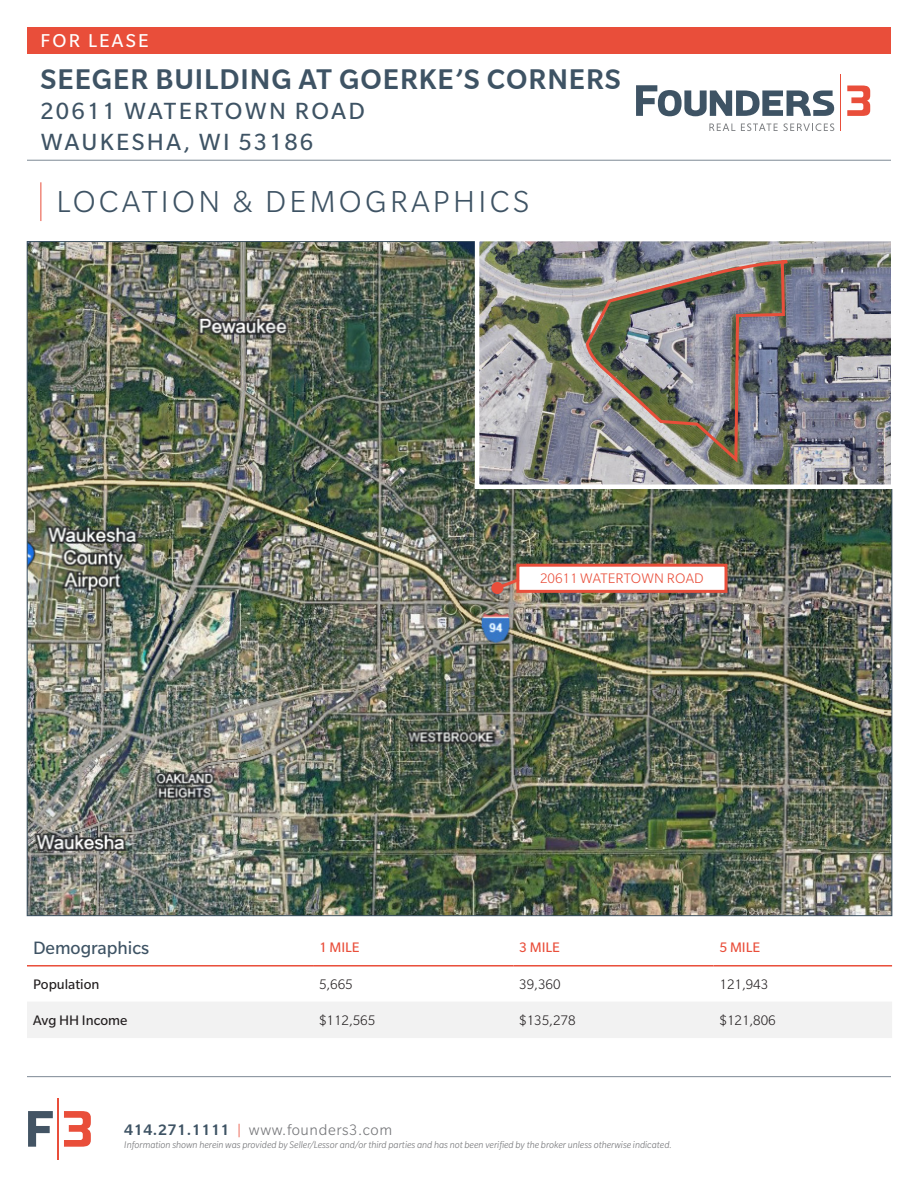
<style>
.page{position:relative;width:918px;height:1188px;background:#fff}
.page>*{position:absolute;margin:0;border:0;box-sizing:border-box;transform-origin:0 0}
.t1{font:300 33px "Slate Pro";letter-spacing:.1em;color:#3e5364}
.t2{font:500 30.75px "Slate Pro";letter-spacing:.03em;color:#3e5364}
.t3{font:25.5px/30.6px "Slate Pro";letter-spacing:.09em;color:#3e5364}
.t4{font:20.25px "Slate Pro";letter-spacing:.11em;color:#fff}
.t5{font:19.5px "Slate Pro";color:#3e5364}
.t6{font:300 16.5px "Slate Pro";letter-spacing:.035em;color:#757679}
.t7{font:300 15px "Slate Pro";color:#231f20}
.t8{font:15px "Slate Pro";color:#231f20}
.t9{font:300 15px "Slate Pro";letter-spacing:.01em;color:#e94e3a}
.t10{font:15px "Slate Pro";color:#e94e3a}
.t11{font:italic 300 10.5px "Slate Pro";color:#757679}
.s1{font-weight:500;color:#3e5364}
.s2{color:#e94e3a}
</style>
<div class="page">
<div style="left:27px;top:27px;width:864px;height:27px;background:#e94e3a"></div>
<hr style="left:840px;top:74px;width:1px;height:57px;background:#e94e3a">
<svg style="left:636px;top:85px;width:198px;height:31px"></svg>
<svg style="left:847px;top:86px;width:23px;height:30px"></svg>
<svg style="left:709px;top:124px;width:26px;height:7px"></svg>
<svg style="left:741px;top:123px;width:37px;height:8px"></svg>
<svg style="left:784px;top:123px;width:50px;height:8px"></svg>
<hr style="left:27px;top:160px;width:864px;height:1px;background:#7d8995">
<hr style="left:27px;top:1076px;width:864px;height:1px;background:#7d8995">
<hr style="left:58px;top:1098px;width:1px;height:62px;background:#e94e3a">
<svg style="left:28px;top:1111px;width:25px;height:36px"></svg>
<svg style="left:64px;top:1111px;width:27px;height:36px"></svg>
<div style="left:27px;top:1002px;width:865px;height:36px;background:#f2f2f2"></div>
<hr style="left:27px;top:965px;width:286px;height:2px;background:#e94e3a">
<hr style="left:313px;top:965px;width:200px;height:2px;background:#e94e3a">
<hr style="left:513px;top:965px;width:201px;height:2px;background:#e94e3a">
<hr style="left:714px;top:965px;width:178px;height:2px;background:#e94e3a">
<img style="left:29px;top:243px;width:861px;height:671px">
<img style="left:480px;top:242px;width:411px;height:242px">
<div style="left:475px;top:237px;width:421px;height:252px;border:4px solid #fff"></div>
<img style="left:584px;top:259px;width:208px;height:207px">
<div style="left:518px;top:565px;width:208px;height:26px;background:#fff"></div>
<div style="left:516px;top:564px;width:212px;height:29px;border:3px solid #e94e3a"></div>
<svg style="left:494px;top:576px;width:29px;height:16px"></svg>
<div style="left:491px;top:582px;width:12px;height:12px;background:#e94e3a;border-radius:50%"></div>
<hr style="left:40px;top:182px;width:1px;height:39px;background:#e94e3a">
<h3 class="t4" style="left:41px;top:30px;width:110px">FOR LEASE</h3>
<h2 class="t2" style="left:41px;top:60px;width:582px">SEEGER BUILDING AT GOERKE’S CORNERS</h2>
<h3 class="t3" style="left:41px;top:96px;width:326px">20611 WATERTOWN ROAD<br>WAUKESHA, WI 53186</h3>
<p class="t1" style="left:56px;top:185px;width:474px">LOCATION &amp; DEMOGRAPHICS</p>
<p class="t9" style="left:540px;top:571px;width:165px">20611 WATERTOWN ROAD</p>
<p class="t5" style="left:33px;top:938px;width:118px">Demographics</p>
<p class="t10" style="left:319px;top:940px;width:42px">1 MILE</p>
<p class="t10" style="left:519px;top:940px;width:42px">3 MILE</p>
<p class="t10" style="left:720px;top:940px;width:42px">5 MILE</p>
<p class="t8" style="left:33px;top:976px;width:68px">Population</p>
<p class="t7" style="left:319px;top:976px;width:35px">5,665</p>
<p class="t7" style="left:519px;top:976px;width:43px">39,360</p>
<p class="t7" style="left:720px;top:976px;width:50px">121,943</p>
<p class="t8" style="left:33px;top:1012px;width:96px">Avg HH Income</p>
<p class="t7" style="left:319px;top:1012px;width:58px">$112,565</p>
<p class="t7" style="left:519px;top:1012px;width:58px">$135,278</p>
<p class="t7" style="left:720px;top:1012px;width:58px">$121,806</p>
<h3 class="t6" style="left:124px;top:1122px;width:270px"><span class="s1">414.271.1111</span> <span class="s2">|</span> www.founders3.com</h3>
<p class="t11" style="left:124px;top:1139px;width:549px">Information shown herein was provided by Seller/Lessor and/or third parties and has not been verified by the broker unless otherwise indicated.</p>
</div>
